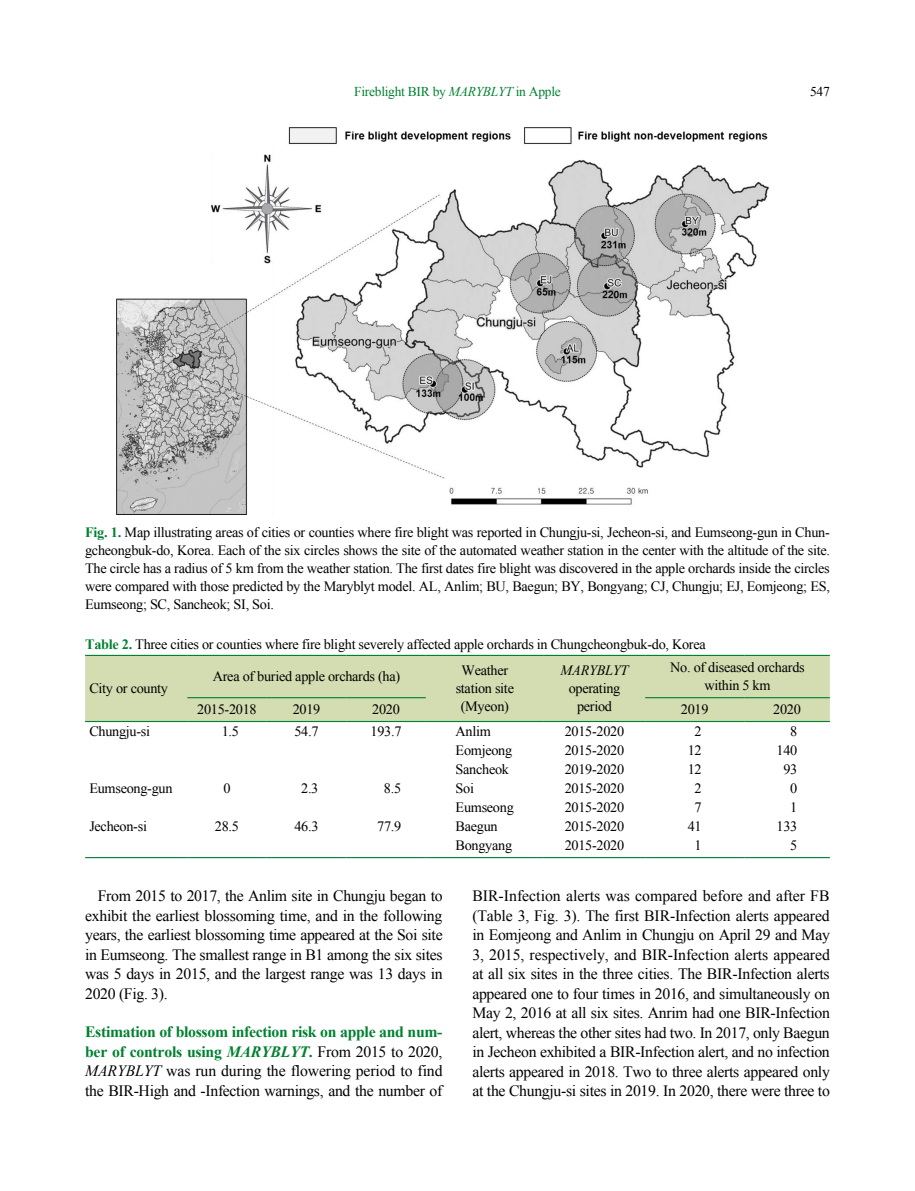
<style>
.page{position:relative;width:915px;height:1191px;background:#fff}
.page>*{position:absolute;margin:0;border:0;box-sizing:border-box;transform-origin:0 0}
.t1{font:15.75px/19.5px "Times New Roman";letter-spacing:-.02em;color:#000;text-align:justify}
.t2{font:14.25px/18px "Times New Roman";letter-spacing:-.02em;color:#000;text-align:center}
.t3{font:italic 14.25px "Times New Roman";letter-spacing:-.02em;color:#000}
.t4{font:13.5px "Times New Roman";letter-spacing:-.02em;color:#008130}
.t5{font:13.5px "Times New Roman";color:#000}
.s1{font-style:italic}
.s2{font-weight:700;color:#008130}
.s3{font-weight:700;font-style:italic;color:#008130}
</style>
<div class="page">
<img style="left:117px;top:128px;width:652px;height:387px">
<div style="left:85px;top:656px;width:744px;height:65px;background:#d4dcb1"></div>
<hr style="left:85px;top:655px;width:102px;height:1px;background:#008130">
<hr style="left:187px;top:655px;width:80px;height:1px;background:#008130">
<hr style="left:267px;top:655px;width:79px;height:1px;background:#008130">
<hr style="left:346px;top:655px;width:79px;height:1px;background:#008130">
<hr style="left:425px;top:655px;width:118px;height:1px;background:#008130">
<hr style="left:543px;top:655px;width:102px;height:1px;background:#008130">
<hr style="left:645px;top:655px;width:99px;height:1px;background:#008130">
<hr style="left:744px;top:655px;width:85px;height:1px;background:#008130">
<hr style="left:85px;top:721px;width:102px;height:1px;background:#008130">
<hr style="left:187px;top:697px;width:80px;height:1px;background:#008130">
<hr style="left:267px;top:697px;width:79px;height:1px;background:#008130">
<hr style="left:346px;top:697px;width:79px;height:1px;background:#008130">
<hr style="left:425px;top:721px;width:118px;height:1px;background:#008130">
<hr style="left:543px;top:721px;width:102px;height:1px;background:#008130">
<hr style="left:645px;top:697px;width:99px;height:1px;background:#008130">
<hr style="left:744px;top:697px;width:85px;height:1px;background:#008130">
<hr style="left:187px;top:721px;width:80px;height:1px;background:#008130">
<hr style="left:267px;top:721px;width:79px;height:1px;background:#008130">
<hr style="left:346px;top:721px;width:79px;height:1px;background:#008130">
<hr style="left:645px;top:721px;width:99px;height:1px;background:#008130">
<hr style="left:744px;top:721px;width:85px;height:1px;background:#008130">
<hr style="left:85px;top:857px;width:102px;height:1px;background:#008130">
<hr style="left:187px;top:857px;width:80px;height:1px;background:#008130">
<hr style="left:267px;top:857px;width:79px;height:1px;background:#008130">
<hr style="left:346px;top:857px;width:79px;height:1px;background:#008130">
<hr style="left:425px;top:857px;width:118px;height:1px;background:#008130">
<hr style="left:543px;top:857px;width:102px;height:1px;background:#008130">
<hr style="left:645px;top:857px;width:99px;height:1px;background:#008130">
<hr style="left:744px;top:857px;width:85px;height:1px;background:#008130">
<p class="t4" style="left:354px;top:83px;width:208px">Fireblight BIR by <span class="s1">MARYBLYT</span> in Apple</p>
<p class="t5" style="left:809px;top:83px;width:21px">547</p>
<p class="t2" style="left:85px;top:523px;width:746px;text-align:justify"><span class="s2">Fig. 1.</span> Map illustrating areas of cities or counties where fire blight was reported in Chungju-si, Jecheon-si, and Eumseong-gun in Chun&shy;gcheongbuk-do, Korea. Each of the six circles shows the site of the automated weather station in the center with the altitude of the site.<br>The circle has a radius of 5 km from the weather station. The first dates fire blight was discovered in the apple orchards inside the circles were compared with those predicted by the Maryblyt model. AL, Anlim; BU, Baegun; BY, Bongyang; CJ, Chungju; EJ, Eomjeong; ES, Eumseong; SC, Sancheok; SI, Soi.</p>
<p class="t2" style="left:85px;top:634px;width:622px"><span class="s2">Table 2.</span> Three cities or counties where fire blight severely affected apple orchards in Chungcheongbuk-do, Korea</p>
<p class="t2" style="left:89px;top:679px;width:80px">City or county</p>
<p class="t2" style="left:670px;top:658px;width:136px">No. of diseased orchards within 5 km</p>
<p class="t2" style="left:213px;top:667px;width:189px">Area of buried apple orchards (ha)</p>
<p class="t2" style="left:455px;top:661px;width:60px">Weather station site (Myeon)</p>
<p class="t3" style="left:560px;top:660px;width:69px">MARYBLYT</p>
<p class="t2" style="left:568px;top:679px;width:53px">operating period</p>
<p class="t2" style="left:197px;top:700px;width:61px">2015-2018</p>
<p class="t2" style="left:292px;top:700px;width:29px">2019</p>
<p class="t2" style="left:372px;top:700px;width:29px">2020</p>
<p class="t2" style="left:680px;top:700px;width:29px">2019</p>
<p class="t2" style="left:773px;top:700px;width:29px">2020</p>
<p class="t2" style="left:89px;top:721px;width:62px">Chungju-si</p>
<p class="t2" style="left:221px;top:721px;width:19px">1.5</p>
<p class="t2" style="left:294px;top:721px;width:26px">54.7</p>
<p class="t2" style="left:370px;top:721px;width:32px">193.7</p>
<p class="t2" style="left:455px;top:721px;width:37px">Anlim</p>
<p class="t2" style="left:564px;top:721px;width:61px">2015-2020</p>
<p class="t2" style="left:694px;top:721px;width:9px">2</p>
<p class="t2" style="left:789px;top:721px;width:9px">8</p>
<p class="t2" style="left:455px;top:740px;width:58px">Eomjeong</p>
<p class="t2" style="left:564px;top:740px;width:61px">2015-2020</p>
<p class="t2" style="left:687px;top:740px;width:15px">12</p>
<p class="t2" style="left:776px;top:740px;width:22px">140</p>
<p class="t2" style="left:455px;top:760px;width:55px">Sancheok</p>
<p class="t2" style="left:564px;top:760px;width:61px">2019-2020</p>
<p class="t2" style="left:687px;top:760px;width:15px">12</p>
<p class="t2" style="left:783px;top:760px;width:15px">93</p>
<p class="t2" style="left:89px;top:779px;width:85px">Eumseong-gun</p>
<p class="t2" style="left:223px;top:779px;width:9px">0</p>
<p class="t2" style="left:301px;top:779px;width:19px">2.3</p>
<p class="t2" style="left:384px;top:779px;width:19px">8.5</p>
<p class="t2" style="left:455px;top:779px;width:20px">Soi</p>
<p class="t2" style="left:564px;top:779px;width:61px">2015-2020</p>
<p class="t2" style="left:694px;top:779px;width:9px">2</p>
<p class="t2" style="left:789px;top:779px;width:9px">0</p>
<p class="t2" style="left:455px;top:798px;width:60px">Eumseong</p>
<p class="t2" style="left:564px;top:798px;width:61px">2015-2020</p>
<p class="t2" style="left:694px;top:798px;width:9px">7</p>
<p class="t2" style="left:789px;top:798px;width:9px">1</p>
<p class="t2" style="left:89px;top:817px;width:59px">Jecheon-si</p>
<p class="t2" style="left:215px;top:817px;width:26px">28.5</p>
<p class="t2" style="left:294px;top:817px;width:26px">46.3</p>
<p class="t2" style="left:377px;top:817px;width:26px">77.9</p>
<p class="t2" style="left:455px;top:817px;width:44px">Baegun</p>
<p class="t2" style="left:564px;top:817px;width:61px">2015-2020</p>
<p class="t2" style="left:687px;top:817px;width:15px">41</p>
<p class="t2" style="left:776px;top:817px;width:22px">133</p>
<p class="t2" style="left:455px;top:836px;width:58px">Bongyang</p>
<p class="t2" style="left:564px;top:836px;width:61px">2015-2020</p>
<p class="t2" style="left:694px;top:836px;width:9px">1</p>
<p class="t2" style="left:789px;top:836px;width:9px">5</p>
<p class="t1" style="left:85px;top:885px;width:359px;text-indent:13px">From 2015 to 2017, the Anlim site in Chungju began to exhibit the earliest blossoming time, and in the following years, the earliest blossoming time appeared at the Soi site in Eumseong. The smallest range in B1 among the six sites was 5 days in 2015, and the largest range was 13 days in 2020 (Fig. 3).</p>
<p class="t1" style="left:85px;top:1022px;width:359px"><span class="s2">Estimation of blossom infection risk on apple and num&shy;ber of controls using</span> <span class="s3">MARYBLYT</span><span class="s2">.</span> From 2015 to 2020, <span class="s1">MARYBLYT</span> was run during the flowering period to find the BIR-High and -Infection warnings, and the number of</p>
<p class="t1" style="left:472px;top:885px;width:359px">BIR-Infection alerts was compared before and after FB (Table 3, Fig. 3). The first BIR-Infection alerts appeared in Eomjeong and Anlim in Chungju on April 29 and May 3, 2015, respectively, and BIR-Infection alerts appeared at all six sites in the three cities. The BIR-Infection alerts appeared one to four times in 2016, and simultaneously on May 2, 2016 at all six sites. Anrim had one BIR-Infection alert, whereas the other sites had two. In 2017, only Baegun in Jecheon exhibited a BIR-Infection alert, and no infection alerts appeared in 2018. Two to three alerts appeared only at the Chungju-si sites in 2019. In 2020, there were three to</p>
</div>
